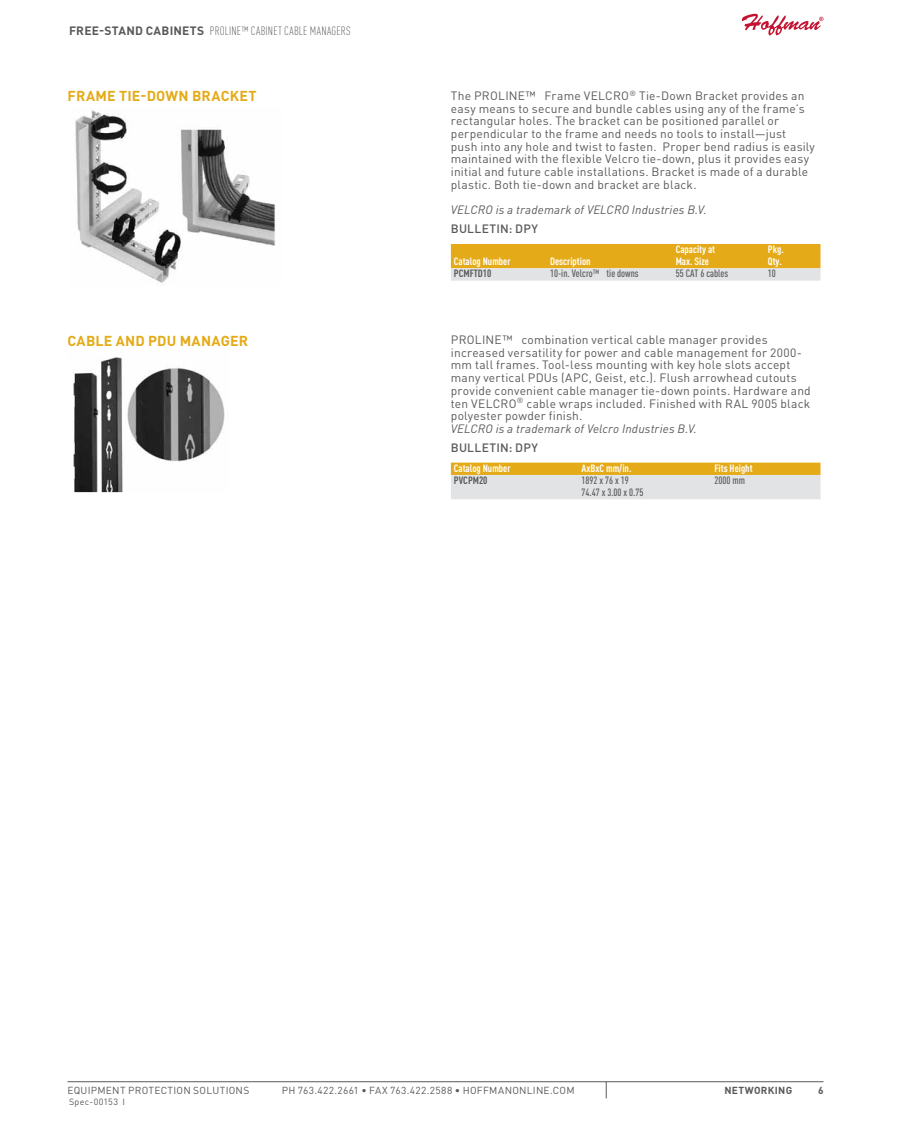
<style>
.page{position:relative;width:918px;height:1134px;background:#fff}
.page>*{position:absolute;margin:0;border:0;box-sizing:border-box;transform-origin:0 0}
.t1{font:700 14.25px "DIN Pro";letter-spacing:.025em;color:#e4aa17}
.t2{font:12px/12.8px "DIN Pro";letter-spacing:.015em;color:#58595b}
.t3{font:italic 12px "DIN Pro";letter-spacing:.015em;color:#58595b}
.t4{font:300 condensed 12px "DIN Pro";letter-spacing:.025em;color:#58595b}
.t5{font:500 12px "DIN Pro";letter-spacing:.025em;color:#58595b}
.t6{font:700 condensed 10.5px/12px "DIN Pro";color:#fff}
.t7{font:500 condensed 10.5px/12px "DIN Pro";color:#58595b}
.t8{font:700 condensed 10.5px "DIN Pro";color:#58595b}
.t9{font:10.2px "DIN Pro";letter-spacing:.03em;color:#58595b}
.t10{font:700 10.2px "DIN Pro";letter-spacing:.025em;color:#58595b}
.t11{font:9px "DIN Pro";letter-spacing:.03em;color:#58595b}
.s1{font-weight:700;font-stretch:normal}
</style>
<div class="page">
<svg style="left:742px;top:14px;width:82px;height:21px"></svg>
<hr style="left:68px;top:1081px;width:756px;height:1px;background:#58595b">
<svg style="left:606px;top:1082px;width:1px;height:16px"></svg>
<img style="left:75px;top:110px;width:200px;height:173px">
<svg style="left:451px;top:244px;width:369px;height:37px;background:#e3be5e"></svg>
<img style="left:73px;top:357px;width:152px;height:134px">
<svg style="left:451px;top:463px;width:369px;height:36px;background:#e2d0a0"></svg>
<p class="t4" style="left:69px;top:23px;width:283px"><span class="s1">FREE-STAND CABINETS</span> PROLINE™ CABINET CABLE MANAGERS</p>
<p class="t1" style="left:68px;top:84px;width:191px">FRAME TIE-DOWN BRACKET</p>
<p class="t2" style="left:451px;top:88px;width:366px">The PROLINE™ Frame VELCRO<sup>®</sup> Tie-Down Bracket provides an easy means to secure and bundle cables using any of the frame’s rectangular holes. The bracket can be positioned parallel or perpendicular to the frame and needs no tools to install—just push into any hole and twist to fasten. Proper bend radius is easily maintained with the flexible Velcro tie-down, plus it provides easy initial and future cable installations. Bracket is made of a durable plastic. Both tie-down and bracket are black.</p>
<p class="t3" style="left:451px;top:201px;width:258px">VELCRO is a trademark of VELCRO Industries B.V.</p>
<p class="t5" style="left:451px;top:219px;width:89px">BULLETI N: DPY</p>
<p class="t6" style="left:454px;top:255px;width:58px">Catalog Number</p>
<p class="t6" style="left:550px;top:254px;width:42px">Description</p>
<p class="t6" style="left:676px;top:242px;width:41px">Capacity at<br>Max. Size</p>
<p class="t6" style="left:768px;top:243px;width:17px">Pkg.<br>Qty.</p>
<p class="t8" style="left:454px;top:266px;width:39px">PCMFTD10</p>
<p class="t7" style="left:550px;top:267px;width:90px">10-in. Velcro™ tie downs</p>
<p class="t7" style="left:676px;top:267px;width:54px">55 CAT 6 cables</p>
<p class="t7" style="left:768px;top:267px;width:10px">10</p>
<p class="t1" style="left:68px;top:329px;width:182px">CABLE AND PDU MANAGER</p>
<p class="t2" style="left:451px;top:332px;width:361px">PROLINE™ combination vertical cable manager provides increased versatility for power and cable management for 2000- mm tall frames. Tool-less mounting with key hole slots accept many vertical PDUs (APC, Geist, etc.). Flush arrowhead cutouts provide convenient cable manager tie-down points. Hardware and ten VELCRO<sup>®</sup> cable wraps included. Finished with RAL 9005 black polyester powder finish.</p>
<p class="t3" style="left:451px;top:419px;width:248px">VELCRO is a trademark of Velcro Industries B.V.</p>
<p class="t5" style="left:451px;top:438px;width:89px">BULLETI N: DPY</p>
<p class="t6" style="left:454px;top:461px;width:58px">Catalog Number</p>
<p class="t6" style="left:581px;top:461px;width:52px">AxBxC mm/in.</p>
<p class="t6" style="left:715px;top:461px;width:40px">Fits Height</p>
<p class="t8" style="left:454px;top:472px;width:35px">PVCPM20</p>
<p class="t7" style="left:581px;top:473px;width:64px">1892 x 76 x 19<br>74.47 x 3.00 x 0.75</p>
<p class="t7" style="left:715px;top:473px;width:32px">2000 mm</p>
<p class="t9" style="left:68px;top:1082px;width:183px">EQUIPMENT PROTECTION SOLUTIONS</p>
<p class="t9" style="left:282px;top:1082px;width:295px">PH 763.422.2661 • FAX 763.422.2588 • HOFFMANONLINE.COM</p>
<p class="t10" style="left:725px;top:1081px;width:69px">N ETWORKING</p>
<p class="t10" style="left:818px;top:1081px;width:7px">6</p>
<p class="t11" style="left:69px;top:1095px;width:58px">Spec-00153 I</p>
</div>
